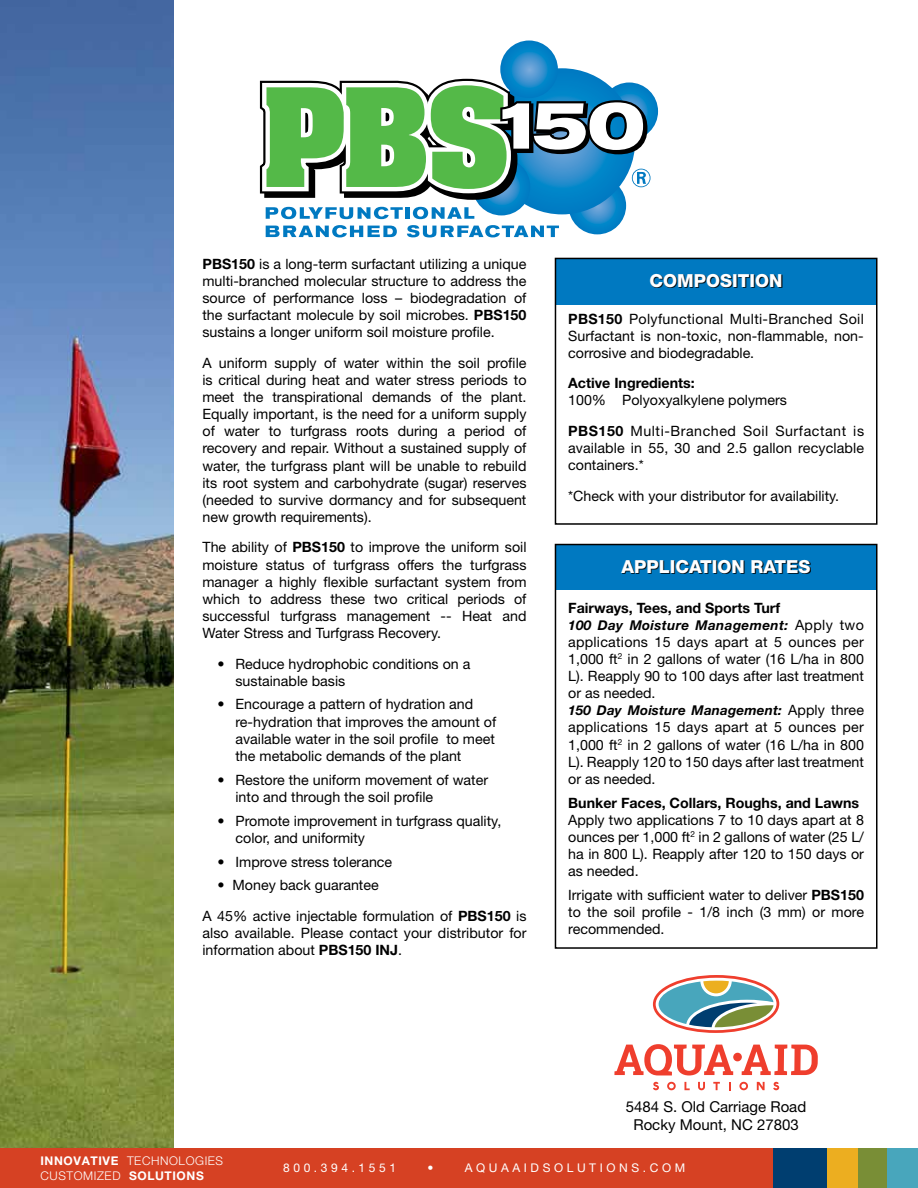
<style>
.page{position:relative;width:918px;height:1188px;background:#fff}
.page>*{position:absolute;margin:0;border:0;box-sizing:border-box;transform-origin:0 0}
.t1{font:800 18px "Helvetica Neue LT Std";color:#fff}
.t2{font:15px/18px "Helvetica Neue LT Std";color:#000;text-align:center}
.t3{font:14.25px/17.1px "Helvetica Neue LT Std";color:#000;text-align:justify}
.t4{font:700 14.25px "Helvetica Neue LT Std";color:#000}
.t5{font:14.25px/30.6px "Helvetica Neue LT Std";letter-spacing:.04em;color:#000}
.t6{font:italic 700 13.5px "Helvetica Neue LT Std";letter-spacing:.02em;color:#000}
.t7{font:300 12px/14.4px "Helvetica Neue LT Std";letter-spacing:.05em;color:#fff}
.t8{font:12px "Helvetica Neue LT Std";letter-spacing:.3em;color:#fff}
.s1{font-weight:700}
.s2{font-weight:400;font-style:normal;font-size:14.25px}
</style>
<div class="page">
<div style="left:555px;top:545px;width:322px;height:45px;background:#0079c1"></div>
<div style="left:556px;top:259px;width:321px;height:45px;background:#0079c1"></div>
<div style="left:555px;top:258px;width:323px;height:267px;border:2px solid #000"></div>
<svg style="left:651px;top:275px;width:131px;height:13px"></svg>
<div style="left:555px;top:544px;width:323px;height:405px;border:2px solid #000"></div>
<svg style="left:622px;top:560px;width:189px;height:14px"></svg>
<img style="left:0;top:0;width:173px;height:1148px">
<svg style="left:653px;top:975px;width:126px;height:58px"></svg>
<svg style="left:742px;top:1045px;width:76px;height:30px"></svg>
<div style="left:733px;top:1053px;width:9px;height:8px;background:#ef3e2d;border-radius:50%"></div>
<svg style="left:614px;top:1044px;width:119px;height:31px"></svg>
<svg style="left:653px;top:1082px;width:6px;height:8px"></svg>
<svg style="left:667px;top:1082px;width:9px;height:8px"></svg>
<svg style="left:684px;top:1082px;width:6px;height:8px"></svg>
<svg style="left:698px;top:1082px;width:7px;height:8px"></svg>
<svg style="left:713px;top:1082px;width:7px;height:8px"></svg>
<svg style="left:739px;top:1082px;width:9px;height:8px"></svg>
<svg style="left:757px;top:1082px;width:8px;height:8px"></svg>
<svg style="left:773px;top:1082px;width:6px;height:8px"></svg>
<svg style="left:569px;top:177px;width:57px;height:57px"></svg>
<svg style="left:600px;top:82px;width:58px;height:58px"></svg>
<svg style="left:500px;top:40px;width:58px;height:58px"></svg>
<svg style="left:266px;top:225px;width:131px;height:12px"></svg>
<svg style="left:407px;top:225px;width:152px;height:12px"></svg>
<svg style="left:260px;top:68px;width:391px;height:151px"></svg>
<div style="left:0;top:1148px;width:918px;height:40px;background:#d64123"></div>
<div style="left:857px;top:1148px;width:31px;height:40px;background:#798e36"></div>
<div style="left:773px;top:1148px;width:54px;height:40px;background:#003e70"></div>
<div style="left:888px;top:1148px;width:30px;height:40px;background:#48a6bc"></div>
<div style="left:827px;top:1148px;width:30px;height:40px;background:#ecae20"></div>
<p class="t3" style="left:202px;top:255px;width:326px"><span class="s1">PBS150</span> is a long-term surfactant utilizing a unique multi-branched molecular structure to address the source of performance loss – biodegradation of the surfactant molecule by soil microbes. <span class="s1">PBS150 </span>sustains a longer uniform soil moisture profile.</p>
<p class="t3" style="left:202px;top:354px;width:326px">A uniform supply of water within the soil profile is critical during heat and water stress periods to meet the transpirational demands of the plant.<br>Equally important, is the need for a uniform supply of water to turfgrass roots during a period of recovery and repair. Without a sustained supply of water, the turfgrass plant will be unable to rebuild its root system and carbohydrate (sugar) reserves (needed to survive dormancy and for subsequent new growth requirements).</p>
<p class="t3" style="left:202px;top:539px;width:326px">The ability of <span class="s1">PBS150</span> to improve the uniform soil moisture status of turfgrass offers the turfgrass manager a highly flexible surfactant system from which to address these two critical periods of successful turfgrass management -- Heat and Water Stress and Turfgrass Recovery.</p>
<p class="t3" style="left:236px;top:655px;width:236px;text-indent:-18px">• Reduce hydrophobic conditions on a sustainable basis</p>
<p class="t3" style="left:236px;top:696px;width:262px;text-align:left;text-indent:-18px">• Encourage a pattern of hydration and re-hydration that improves the amount of available water in the soil profile to meet the metabolic demands of the plant</p>
<p class="t3" style="left:236px;top:771px;width:254px;text-indent:-18px">• Restore the uniform movement of water into and through the soil profile</p>
<p class="t3" style="left:236px;top:812px;width:267px;text-indent:-18px">• Promote improvement in turfgrass quality, color, and uniformity</p>
<p class="t3" style="left:218px;top:853px;width:176px">• Improve stress tolerance</p>
<p class="t3" style="left:202px;top:870px;width:325px;line-height:30.6px;text-indent:15px">• Money back guarantee<br>A 45% active injectable formulation of <span class="s1">PBS150</span> is</p>
<p class="t3" style="left:202px;top:924px;width:326px">also available. Please contact your distributor for information about <span class="s1">PBS150 INJ</span>.</p>
<p class="t1" style="left:650px;top:270px;width:135px">COMPOSITION</p>
<p class="t3" style="left:568px;top:310px;width:297px"><span class="s1">PBS150</span> Polyfunctional Multi-Branched Soil Surfactant is non-toxic, non-flammable, non&shy;corrosive and biodegradable.</p>
<p class="t4" style="left:568px;top:374px;width:128px">Active Ingredients:</p>
<p class="t5" style="left:568px;top:385px;width:297px">100% Polyoxyalkylene polymers<br><span class="s1">PBS150</span> Multi-Branched Soil Surfactant is</p>
<p class="t3" style="left:568px;top:439px;width:297px">available in 55, 30 and 2.5 gallon recyclable containers.*</p>
<p class="t3" style="left:568px;top:487px;width:273px">*Check with your distributor for availability.</p>
<p class="t1" style="left:622px;top:555px;width:191px">APPLICATION RATES</p>
<p class="t4" style="left:568px;top:599px;width:213px">Fairways, Tees, and Sports Turf</p>
<p class="t6" style="left:568px;top:617px;width:297px">100 Day Moisture Management: <span class="s2">Apply two</span></p>
<p class="t3" style="left:568px;top:633px;width:297px">applications 15 days apart at 5 ounces per 1,000 ft<sup>2</sup> in 2 gallons of water (16 L/ha in 800<br>L). Reapply 90 to 100 days after last treatment or as needed.</p>
<p class="t6" style="left:568px;top:702px;width:297px">150 Day Moisture Management: <span class="s2">Apply three</span></p>
<p class="t3" style="left:568px;top:719px;width:297px">applications 15 days apart at 5 ounces per 1,000 ft<sup>2</sup> in 2 gallons of water (16 L/ha in 800<br>L). Reapply 120 to 150 days after last treatment or as needed.</p>
<p class="t4" style="left:568px;top:794px;width:293px">Bunker Faces, Collars, Roughs, and Lawns</p>
<p class="t3" style="left:568px;top:811px;width:297px">Apply two applications 7 to 10 days apart at 8 ounces per 1,000 ft<sup>2</sup> in 2 gallons of water (25 L/ ha in 800 L). Reapply after 120 to 150 days or as needed.</p>
<p class="t3" style="left:568px;top:886px;width:297px">Irrigate with sufficient water to deliver <span class="s1">PBS150 </span>to the soil profile - 1/8 inch (3 mm) or more recommended.</p>
<p class="t2" style="left:626px;top:1098px;width:182px">5484 S. Old Carriage Road<br>Rocky Mount, NC 27803</p>
<p class="t7" style="left:40px;top:1154px;width:184px"><span class="s1">INNOVATIVE</span> TECHNOLOGIES<br>CUSTOMIZED <span class="s1">SOLUTIONS</span></p>
<p class="t8" style="left:283px;top:1161px;width:114px">800.394.1551</p>
<p class="t8" style="left:427px;top:1161px;width:7px">•</p>
<p class="t8" style="left:465px;top:1161px;width:222px">AQUAAIDSOLUTIONS.COM</p>
</div>
